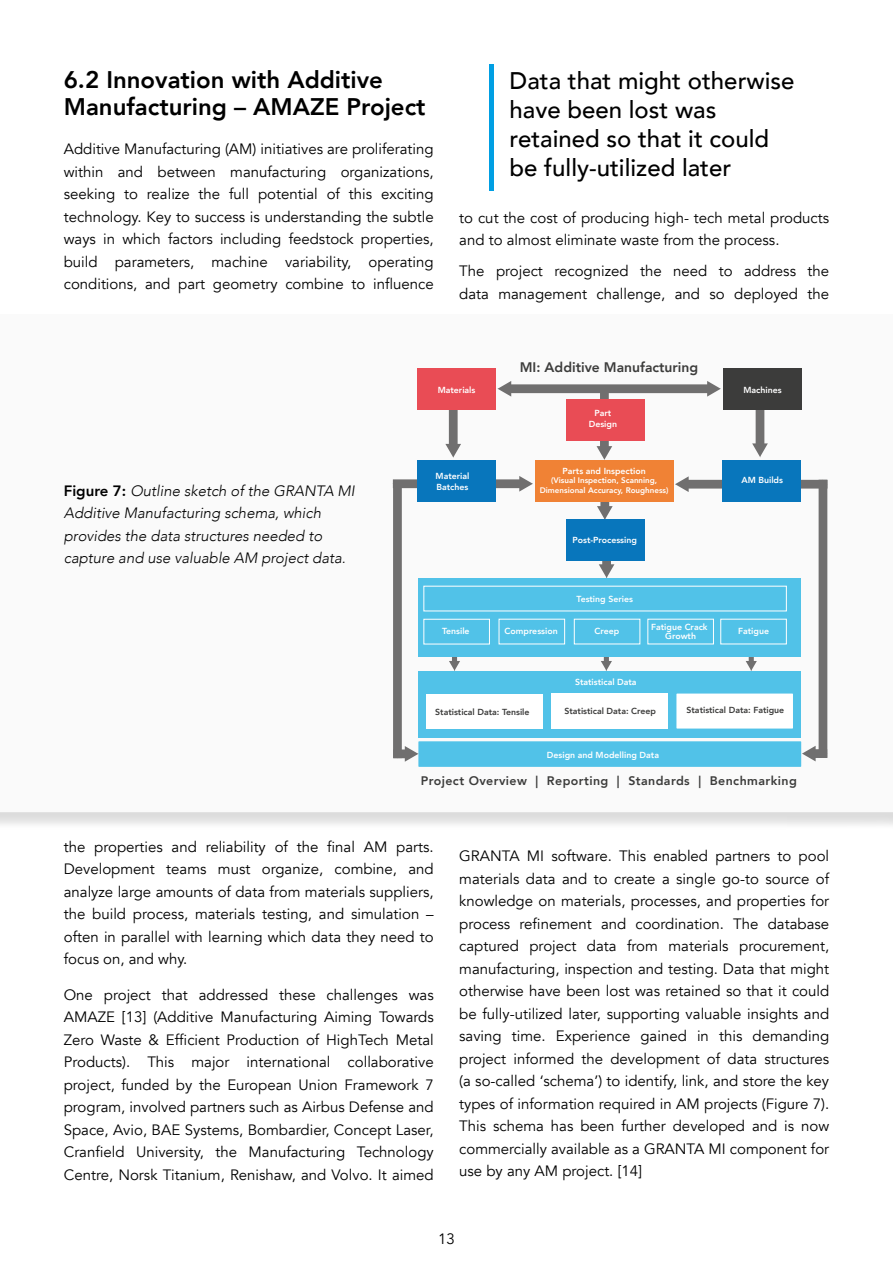
<style>
.page{position:relative;width:893px;height:1263px;background:#fff}
.page>*{position:absolute;margin:0;border:0;box-sizing:border-box;transform-origin:0 0}
.t1{font:500 24px/28.8px "Avenir";color:#000}
.t2{font:800 24px/27px "Avenir";color:#000}
.t3{font:15px/22.5px "Avenir";color:#000;text-align:justify}
.t4{font:italic 300 15px/22.5px "Avenir";color:#000}
.t5{font:800 13.8px "Avenir";color:#3c3c3b}
.t6{font:800 12.45px "Avenir";letter-spacing:.035em;color:#3c3c3b}
.t7{font:800 8.7px/10.5px "Avenir";color:#fff;text-align:center}
.t8{font:800 8.7px "Avenir";color:#3c3c3b}
.t9{font:800 7.95px "Avenir";color:#fff}
.s1{font-weight:800;font-style:normal}
</style>
<div class="page">
<div style="left:489px;top:64px;width:5px;height:126px;background:#009fe3"></div>
<div style="left:0;top:316px;width:893px;height:515px;background:#000;opacity:.14"></div>
<svg style="left:0;top:316px;width:893px;height:496px"></svg>
<div style="left:418px;top:671px;width:383px;height:67px;background:#51c2e8"></div>
<div style="left:418px;top:741px;width:383px;height:26px;background:#51c2e8"></div>
<div style="left:509px;top:384px;width:200px;height:9px;background:#706f6f"></div>
<svg style="left:707px;top:381px;width:14px;height:16px"></svg>
<svg style="left:498px;top:381px;width:13px;height:16px"></svg>
<div style="left:393px;top:479px;width:129px;height:9px;background:#706f6f"></div>
<svg style="left:519px;top:476px;width:14px;height:16px"></svg>
<div style="left:686px;top:480px;width:141px;height:9px;background:#706f6f"></div>
<svg style="left:675px;top:476px;width:14px;height:16px"></svg>
<div style="left:813px;top:749px;width:14px;height:9px;background:#706f6f"></div>
<svg style="left:802px;top:746px;width:14px;height:15px"></svg>
<div style="left:600px;top:387px;width:9px;height:61px;background:#706f6f"></div>
<svg style="left:596px;top:446px;width:16px;height:14px"></svg>
<div style="left:756px;top:382px;width:8px;height:64px;background:#706f6f"></div>
<svg style="left:752px;top:443px;width:16px;height:14px"></svg>
<div style="left:449px;top:382px;width:9px;height:64px;background:#706f6f"></div>
<svg style="left:445px;top:444px;width:16px;height:13px"></svg>
<div style="left:819px;top:480px;width:8px;height:278px;background:#706f6f"></div>
<div style="left:393px;top:749px;width:14px;height:9px;background:#706f6f"></div>
<svg style="left:405px;top:746px;width:13px;height:16px"></svg>
<div style="left:393px;top:480px;width:9px;height:278px;background:#706f6f"></div>
<div style="left:551px;top:693px;width:116px;height:35px;background:#fff"></div>
<div style="left:676px;top:693px;width:117px;height:35px;background:#fff"></div>
<div style="left:417px;top:461px;width:79px;height:41px;background:#0876bc"></div>
<div style="left:722px;top:461px;width:79px;height:41px;background:#0876bc"></div>
<div style="left:417px;top:369px;width:79px;height:41px;background:#e94c55"></div>
<div style="left:566px;top:400px;width:78px;height:41px;background:#e94c55"></div>
<div style="left:723px;top:369px;width:78px;height:41px;background:#3c3c3b"></div>
<svg style="left:602px;top:560px;width:9px;height:4px"></svg>
<svg style="left:599px;top:564px;width:15px;height:14px"></svg>
<div style="left:452px;top:653px;width:5px;height:10px;background:#706f6f"></div>
<svg style="left:449px;top:661px;width:11px;height:10px"></svg>
<div style="left:604px;top:653px;width:5px;height:10px;background:#706f6f"></div>
<svg style="left:601px;top:661px;width:11px;height:10px"></svg>
<div style="left:749px;top:653px;width:5px;height:10px;background:#706f6f"></div>
<svg style="left:746px;top:661px;width:11px;height:10px"></svg>
<div style="left:600px;top:496px;width:9px;height:12px;background:#706f6f"></div>
<svg style="left:597px;top:506px;width:16px;height:13px"></svg>
<div style="left:566px;top:519px;width:78px;height:41px;background:#0876bc"></div>
<div style="left:536px;top:461px;width:138px;height:41px;background:#f08235"></div>
<div style="left:418px;top:578px;width:383px;height:79px;background:#51c2e8"></div>
<div style="left:423px;top:619px;width:67px;height:25px;border:1px solid #fff"></div>
<div style="left:426px;top:694px;width:117px;height:34px;background:#fff"></div>
<div style="left:423px;top:586px;width:364px;height:25px;border:1px solid #fff"></div>
<div style="left:499px;top:619px;width:66px;height:25px;border:1px solid #fff"></div>
<div style="left:574px;top:619px;width:66px;height:25px;border:1px solid #fff"></div>
<div style="left:647px;top:619px;width:67px;height:25px;border:1px solid #fff"></div>
<div style="left:720px;top:619px;width:67px;height:25px;border:1px solid #fff"></div>
<h1 class="t2" style="left:64px;top:66px;width:363px">6.2 Innovation with Additive<br>Manufacturing – AMAZE Project</h1>
<p class="t3" style="left:64px;top:138px;width:371px">Additive Manufacturing (AM) initiatives are proliferating within and between manufacturing organizations, seeking to realize the full potential of this exciting technology. Key to success is understanding the subtle ways in which factors including feedstock properties, build parameters, machine variability, operating conditions, and part geometry combine to influence</p>
<h1 class="t1" style="left:510px;top:65px;width:286px">Data that might otherwise have been lost was retained so that it could be fully-utilized later</h1>
<p class="t3" style="left:459px;top:207px;width:371px">to cut the cost of producing high- tech metal products and to almost eliminate waste from the process.</p>
<p class="t3" style="left:459px;top:260px;width:371px">The project recognized the need to address the data management challenge, and so deployed the</p>
<p class="t5" style="left:520px;top:356px;width:180px">MI: Additive Manufacturing</p>
<p class="t7" style="left:438px;top:385px;width:39px">Materials</p>
<p class="t7" style="left:743px;top:385px;width:40px">Machines</p>
<p class="t7" style="left:589px;top:408px;width:30px">Part<br>Design</p>
<p class="t7" style="left:562px;top:465px;width:85px">Parts and Inspection</p>
<p class="t9" style="left:551px;top:474px;width:108px">(Visual Inspection, Scanning,</p>
<p class="t7" style="left:436px;top:471px;width:35px;text-align:left">Material<br>Batches</p>
<p class="t7" style="left:741px;top:475px;width:43px">AM Builds</p>
<p class="t4" style="left:64px;top:479px;width:293px"><span class="s1">Figure 7:</span> Outline sketch of the GRANTA MI</p>
<p class="t9" style="left:540px;top:484px;width:130px">Dimensional Accuracy, Roughness)</p>
<p class="t4" style="left:64px;top:502px;width:284px">Additive Manufacturing schema, which provides the data structures needed to capture and use valuable AM project data.</p>
<p class="t7" style="left:572px;top:535px;width:66px">Post-Processing</p>
<p class="t7" style="left:442px;top:626px;width:29px">Tensile</p>
<p class="t7" style="left:577px;top:593px;width:58px">Testing Series</p>
<p class="t7" style="left:651px;top:623px;width:58px;line-height:8.7px">Fatigue Crack<br>Growth</p>
<p class="t7" style="left:505px;top:626px;width:55px">Compression</p>
<p class="t7" style="left:594px;top:626px;width:26px">Creep</p>
<p class="t7" style="left:738px;top:626px;width:32px">Fatigue</p>
<p class="t7" style="left:575px;top:677px;width:63px">Statistical Data</p>
<p class="t8" style="left:435px;top:705px;width:96px">Statistical Data: Tensile</p>
<p class="t8" style="left:564px;top:704px;width:93px">Statistical Data: Creep</p>
<p class="t8" style="left:686px;top:703px;width:99px">Statistical Data: Fatigue</p>
<p class="t7" style="left:547px;top:749px;width:114px">Design and Modelling Data</p>
<p class="t6" style="left:421px;top:771px;width:378px">Project Overview | Reporting | Standards | Benchmarking</p>
<p class="t3" style="left:64px;top:836px;width:371px">the properties and reliability of the final AM parts.<br>Development teams must organize, combine, and analyze large amounts of data from materials suppliers, the build process, materials testing, and simulation – often in parallel with learning which data they need to focus on, and why.</p>
<p class="t3" style="left:64px;top:983px;width:371px">One project that addressed these challenges was AMAZE [13] (Additive Manufacturing Aiming Towards Zero Waste &amp; Efficient Production of HighTech Metal Products). This major international collaborative project, funded by the European Union Framework 7 program, involved partners such as Airbus Defense and Space, Avio, BAE Systems, Bombardier, Concept Laser, Cranfield University, the Manufacturing Technology Centre, Norsk Titanium, Renishaw, and Volvo. It aimed</p>
<p class="t3" style="left:459px;top:845px;width:371px">GRANTA MI software. This enabled partners to pool materials data and to create a single go-to source of knowledge on materials, processes, and properties for process refinement and coordination. The database captured project data from materials procurement, manufacturing, inspection and testing. Data that might otherwise have been lost was retained so that it could be fully-utilized later, supporting valuable insights and saving time. Experience gained in this demanding project informed the development of data structures (a so-called ‘schema’) to identify, link, and store the key types of information required in AM projects (Figure 7).<br>This schema has been further developed and is now commercially available as a GRANTA MI component for use by any AM project. [14]</p>
<p class="t3" style="left:438px;top:1228px;width:18px">13</p>
</div>
